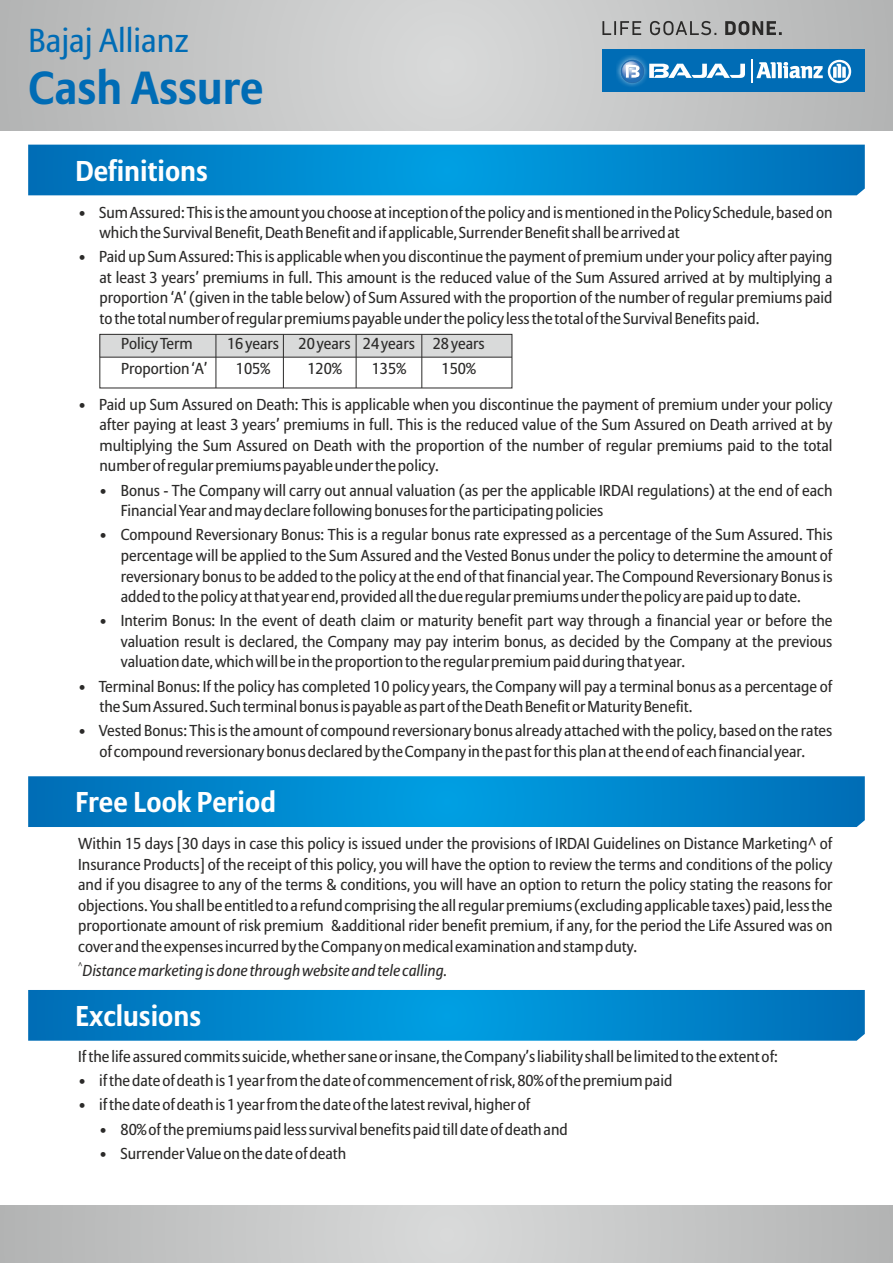
<style>
.page{position:relative;width:893px;height:1263px;background:#fff}
.page>*{position:absolute;margin:0;border:0;box-sizing:border-box;transform-origin:0 0}
.t1{font:700 46.05px "Allianz Sans";color:#006cb5}
.t2{font:33px "Allianz Sans";color:#006cb5}
.t3{font:700 28.5px "Allianz Sans";color:#fefefe}
.t4{font:15.75px/20.5px "Allianz Sans";color:#2b2a29;text-align:justify}
.t5{font:italic 15.75px "Allianz Sans";color:#2b2a29}
.t6{font:italic 7.8px "Allianz Sans";color:#2b2a29}
</style>
<div class="page">
<svg style="left:0;top:1205px;width:893px;height:58px;background:#c5c6c6"></svg>
<svg style="left:0;top:0;width:893px;height:131px;background:#c6c7c7"></svg>
<svg style="left:28px;top:145px;width:837px;height:50px;background:#0086cc"></svg>
<div style="left:100px;top:334px;width:412px;height:23px;background:#d9dada"></div>
<hr style="left:100px;top:357px;width:412px;height:1px;background:#2b2a29">
<div style="left:99px;top:334px;width:413px;height:54px;border:1px solid #2b2a29"></div>
<hr style="left:216px;top:334px;width:1px;height:54px;background:#2b2a29">
<hr style="left:283px;top:334px;width:1px;height:54px;background:#2b2a29">
<hr style="left:356px;top:334px;width:1px;height:54px;background:#2b2a29">
<hr style="left:421px;top:334px;width:1px;height:54px;background:#2b2a29">
<svg style="left:28px;top:776px;width:837px;height:51px;background:#0186cc"></svg>
<svg style="left:28px;top:990px;width:837px;height:51px;background:#0186cc"></svg>
<div style="left:602px;top:49px;width:263px;height:43px;background:#006cb5"></div>
<img style="left:616px;top:55px;width:25px;height:32px">
<svg style="left:620px;top:59px;width:125px;height:25px"></svg>
<svg style="left:751px;top:60px;width:100px;height:23px"></svg>
<svg style="left:602px;top:21px;width:180px;height:14px;background:#919191"></svg>
<h2 class="t2" style="left:28px;top:27px;width:162px">Bajaj Allianz</h2>
<h1 class="t1" style="left:28px;top:68px;width:237px">Cash Assure</h1>
<h3 class="t3" style="left:76px;top:159px;width:134px">Definitions</h3>
<p class="t4" style="left:99px;top:203px;width:734px;text-indent:-21px">• Sum Assured: This is the amount you choose at inception of the policy and is mentioned in the Policy Schedule, based on which the Survival Benefit, Death Benefit and if applicable, Surrender Benefit shall be arrived at</p>
<p class="t4" style="left:99px;top:248px;width:734px;text-indent:-21px">• Paid up Sum Assured: This is applicable when you discontinue the payment of premium under your policy after paying at least 3 years’ premiums in full. This amount is the reduced value of the Sum Assured arrived at by multiplying a proportion ‘A’ (given in the table below) of Sum Assured with the proportion of the number of regular premiums paid to the total number of regular premiums payable under the policy less the total of the Survival Benefits paid.</p>
<p class="t4" style="left:121px;top:335px;width:73px">Policy Term</p>
<p class="t4" style="left:227px;top:335px;width:259px">16 years 20 years 24 years 28 years</p>
<p class="t4" style="left:121px;top:359px;width:88px">Proportion ‘A’</p>
<p class="t4" style="left:236px;top:359px;width:36px">105%</p>
<p class="t4" style="left:307px;top:359px;width:36px">120%</p>
<p class="t4" style="left:372px;top:359px;width:36px">135%</p>
<p class="t4" style="left:441px;top:359px;width:36px">150%</p>
<p class="t4" style="left:99px;top:395px;width:734px;text-indent:-21px">• Paid up Sum Assured on Death: This is applicable when you discontinue the payment of premium under your policy after paying at least 3 years’ premiums in full. This is the reduced value of the Sum Assured on Death arrived at by multiplying the Sum Assured on Death with the proportion of the number of regular premiums paid to the total number of regular premiums payable under the policy.</p>
<p class="t4" style="left:121px;top:481px;width:713px;text-indent:-22px">• Bonus - The Company will carry out annual valuation (as per the applicable IRDAI regulations) at the end of each<br>Financial Year and may declare following bonuses for the participating policies</p>
<p class="t4" style="left:121px;top:526px;width:713px;text-indent:-22px">• Compound Reversionary Bonus: This is a regular bonus rate expressed as a percentage of the Sum Assured. This percentage will be applied to the Sum Assured and the Vested Bonus under the policy to determine the amount of reversionary bonus to be added to the policy at the end of that financial year. The Compound Reversionary Bonus is added to the policy at that year end, provided all the due regular premiums under the policy are paid up to date.</p>
<p class="t4" style="left:121px;top:612px;width:713px;text-indent:-22px">• Interim Bonus: In the event of death claim or maturity benefit part way through a financial year or before the valuation result is declared, the Company may pay interim bonus, as decided by the Company at the previous valuation date, which will be in the proportion to the regular premium paid during that year.</p>
<p class="t4" style="left:99px;top:677px;width:734px;text-indent:-21px">• Terminal Bonus: If the policy has completed 10 policy years, the Company will pay a terminal bonus as a percentage of the Sum Assured. Such terminal bonus is payable as part of the Death Benefit or Maturity Benefit.</p>
<p class="t4" style="left:78px;top:722px;width:756px;text-align:center">• Vested Bonus: This is the amount of compound reversionary bonus already attached with the policy, based on the rates of compound reversionary bonus declared by the Company in the past for this plan at the end of each financial year.</p>
<h3 class="t3" style="left:76px;top:790px;width:202px">Free Look Period</h3>
<p class="t4" style="left:78px;top:835px;width:756px">Within 15 days [30 days in case this policy is issued under the provisions of IRDAI Guidelines on Distance Marketing^ of Insurance Products] of the receipt of this policy, you will have the option to review the terms and conditions of the policy and if you disagree to any of the terms &amp; conditions, you will have an option to return the policy stating the reasons for objections. You shall be entitled to a refund comprising the all regular premiums (excluding applicable taxes) paid, less the proportionate amount of risk premium &amp;additional rider benefit premium, if any, for the period the Life Assured was on cover and the expenses incurred by the Company on medical examination and stamp duty.</p>
<p class="t6" style="left:78px;top:962px;width:6px">^</p>
<p class="t5" style="left:83px;top:964px;width:366px">Distance marketing is done through website and tele calling.</p>
<h3 class="t3" style="left:76px;top:1004px;width:127px">Exclusions</h3>
<p class="t4" style="left:78px;top:1047px;width:701px">If the life assured commits suicide, whether sane or insane, the Company’s liability shall be limited to the extent of:</p>
<p class="t4" style="left:78px;top:1071px;width:596px">• if the date of death is 1 year from the date of commencement of risk, 80% of the premium paid</p>
<p class="t4" style="left:78px;top:1096px;width:454px">• if the date of death is 1 year from the date of the latest revival, higher of</p>
<p class="t4" style="left:99px;top:1120px;width:470px">• 80% of the premiums paid less survival benefits paid till date of death and</p>
<p class="t4" style="left:99px;top:1144px;width:249px">• Surrender Value on the date of death</p>
</div>
